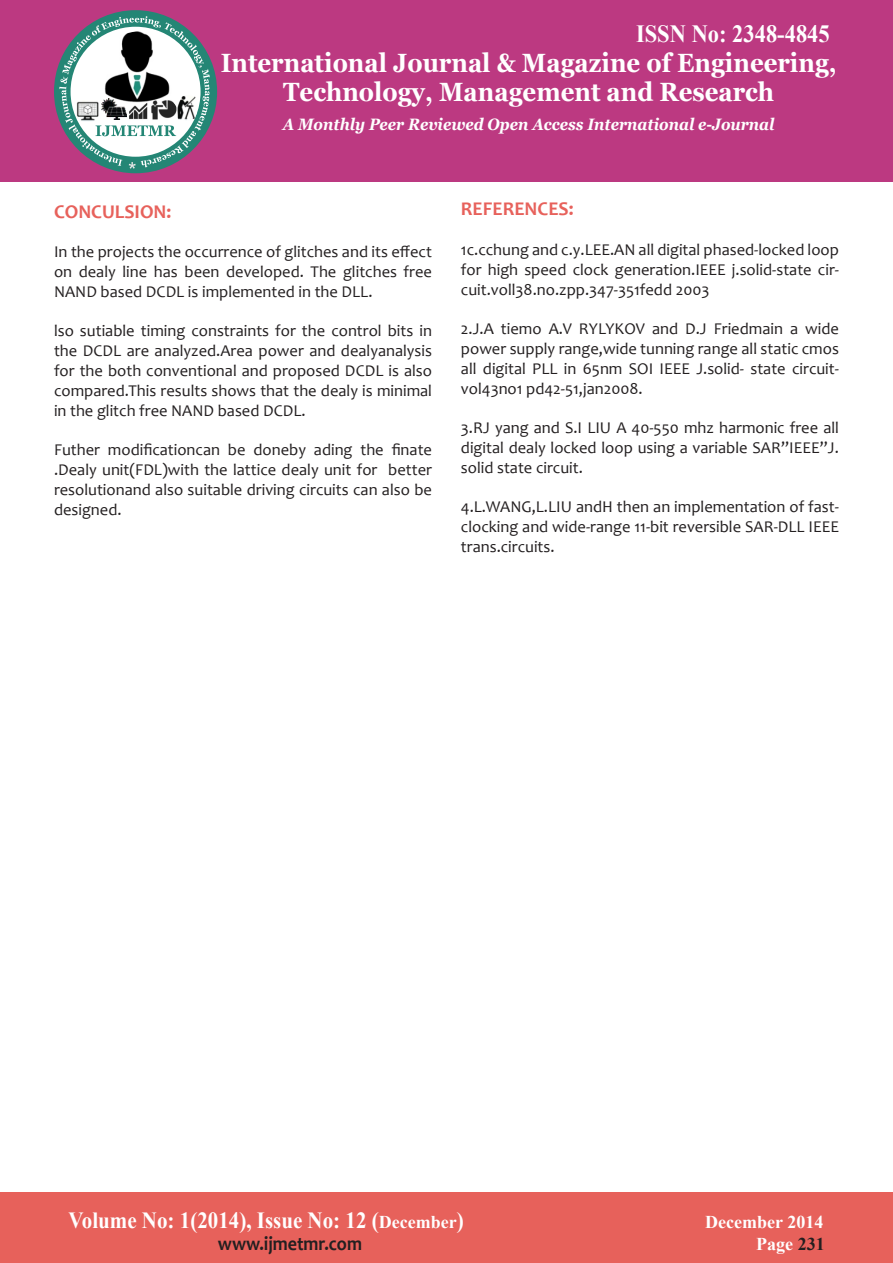
<style>
.page{position:relative;width:893px;height:1263px;background:#fff}
.page>*{position:absolute;margin:0;border:0;box-sizing:border-box;transform-origin:0 0}
.t1{font:700 26.4px/28.8px "Georgia";color:#fff;text-align:center;scale:.91 1}
.t2{font:700 24.75px "Times New Roman";color:#fff;scale:.91 1}
.t3{font:700 23.1px "Times New Roman";color:#fff;scale:.91 1}
.t4{font:700 19.8px "Candara";color:#231f20;scale:.91 1}
.t5{font:700 19.5px "Candara";color:#e7615b}
.t6{font:700 18px "Times New Roman";color:#fff}
.t7{font:16.5px/19.8px "Candara";color:#231f20;text-align:justify}
.t8{font:italic 700 16.5px "Georgia";color:#fff;scale:.91 1}
.s1{font-size:18px}
.s2{color:#231f20}
</style>
<div class="page">
<div style="left:0;top:1193px;width:893px;height:70px;background:#e7615b"></div>
<div style="left:0;top:0;width:893px;height:182px;background:#bc3981"></div>
<div style="left:54px;top:10px;width:163px;height:163px;background:#248675;border-radius:50%"></div>
<svg style="left:59px;top:15px;width:151px;height:154px"></svg>
<img style="left:150px;top:98px;width:27px;height:24px">
<img style="left:177px;top:95px;width:21px;height:26px">
<img style="left:102px;top:31px;width:72px;height:73px">
<img style="left:75px;top:100px;width:25px;height:21px">
<img style="left:102px;top:99px;width:25px;height:21px">
<h2 class="t2" style="left:636px;top:16px;width:214px">ISSN No: 2348-4845</h2>
<h1 class="t1" style="left:221px;top:49px;width:678px">International Journal &amp; Magazine of Engineering,<br>Technology, Management and Research</h1>
<p class="t8" style="left:283px;top:113px;width:542px">A Monthly Peer Reviewed Open Access International e-Journal</p>
<p class="t5" style="left:54px;top:199px;width:119px">CONCULSION:</p>
<p class="t7" style="left:54px;top:242px;width:379px">In the projects the occurrence of glitches and its effect on dealy line has been developed. The glitches free NAND based DCDL is implemented in the DLL.</p>
<p class="t7" style="left:54px;top:321px;width:380px">lso sutiable timing constraints for the control bits in the DCDL are analyzed.Area power and dealyanalysis for the both conventional and proposed DCDL is also compared.This results shows that the dealy is minimal in the glitch free NAND based DCDL.</p>
<p class="t7" style="left:54px;top:440px;width:380px">Futher modificationcan be doneby ading the finate .Dealy unit(FDL)with the lattice dealy unit for better resolutionand also suitable driving circuits can also be designed.</p>
<p class="t5" style="left:461px;top:197px;width:114px">REFERENCES:</p>
<p class="t7" style="left:461px;top:240px;width:380px">1c.cchung and c.y.LEE.AN all digital phased-locked loop for high speed clock generation.IEEE j.solid-state cir&shy;cuit.voll38.no.zpp.347-351fedd 2003</p>
<p class="t7" style="left:461px;top:319px;width:380px">2.J.A tiemo A.V RYLYKOV and D.J Friedmain a wide power supply range,wide tunning range all static cmos all digital PLL in 65nm SOI IEEE J.solid- state circuit&shy;vol43no1 pd42-51,jan2008.</p>
<p class="t7" style="left:461px;top:418px;width:380px">3.RJ yang and S.I LIU A 40-550 mhz harmonic free all digital dealy locked loop using a variable SAR”IEEE”J. solid state circuit.</p>
<p class="t7" style="left:461px;top:497px;width:379px">4.L.WANG,L.LIU andH then an implementation of fast&shy;clocking and wide-range 11-bit reversible SAR-DLL IEEE trans.circuits.</p>
<h3 class="t3" style="left:69px;top:1204px;width:436px">Volume No: 1(2014), Issue No: 12 (<span class="s1">December</span>)</h3>
<p class="t6" style="left:705px;top:1210px;width:120px">December 2014</p>
<p class="t4" style="left:218px;top:1231px;width:160px">www.ijmetmr.com</p>
<p class="t6" style="left:756px;top:1231px;width:70px">Page <span class="s2">231</span></p>
</div>
